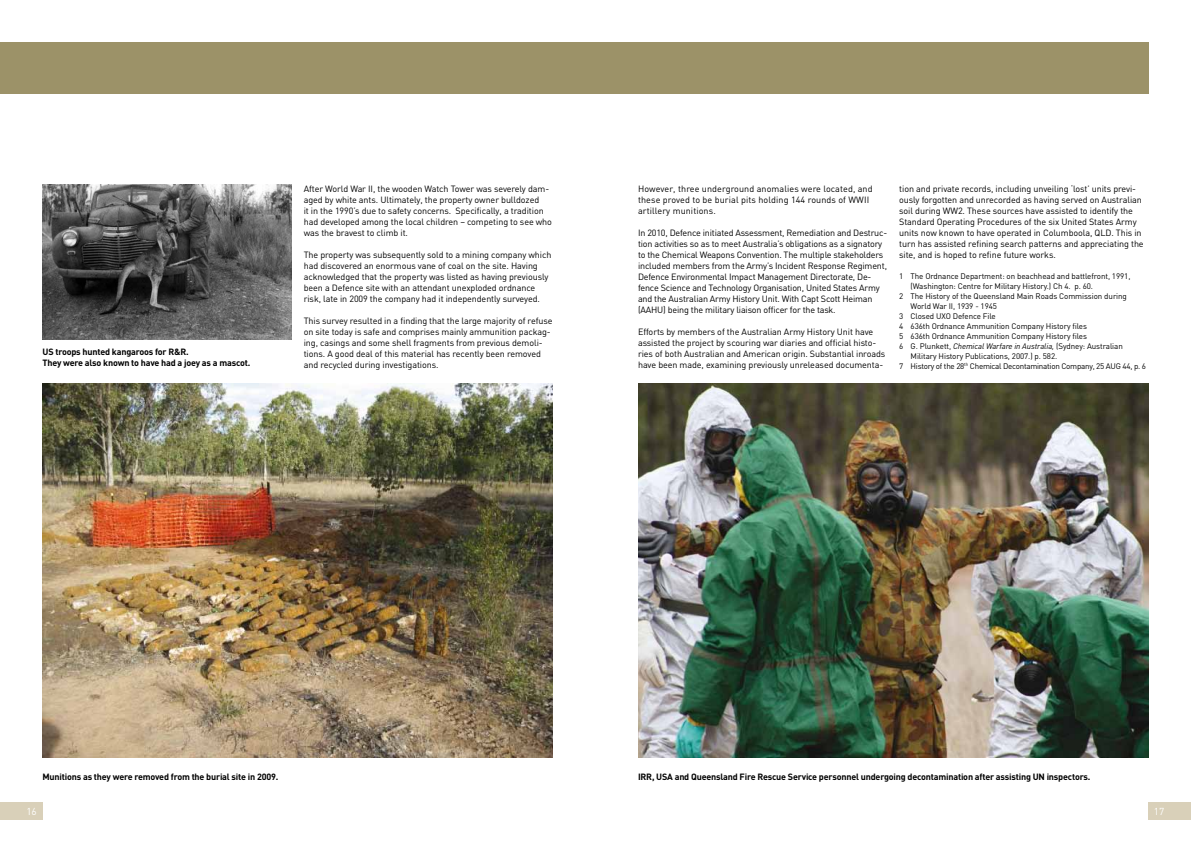
<style>
.page{position:relative;width:1191px;height:842px;background:#fff}
.page>*{position:absolute;margin:0;border:0;box-sizing:border-box;transform-origin:0 0}
.t1{font:10px "DIN";color:#fff}
.t2{font:9px/11px "DIN";letter-spacing:-.01em;color:#000}
.t3{font:700 9px/11px "DIN";letter-spacing:-.02em;color:#000}
.t4{font:9px/11px "DIN";letter-spacing:.01em;color:#000}
.t5{font:8px "DIN";letter-spacing:-.01em;color:#000}
.t6{font:8px "DIN";letter-spacing:-.03em;color:#000}
.s1{font-style:italic}
</style>
<div class="page">
<div style="left:0;top:802px;width:43px;height:17px;background:#d9d0b9"></div>
<div style="left:1148px;top:802px;width:43px;height:17px;background:#d9d0b9"></div>
<div style="left:0;top:43px;width:1148px;height:51px;background:#9c9268"></div>
<img style="left:638px;top:383px;width:510px;height:375px">
<img style="left:43px;top:383px;width:510px;height:375px">
<img style="left:43px;top:184px;width:249px;height:155px">
<p class="t3" style="left:43px;top:346px;width:209px">US troops hunted kangaroos for R&amp;R.<br>They were also known to have had a joey as a mascot.</p>
<p class="t2" style="left:304px;top:183px;width:250px">After World War II, the wooden Watch Tower was severely dam&shy;aged by white ants. Ultimately, the property owner bulldozed<br>it in the 1990’s due to safety concerns. Specifically, a tradition had developed among the local children – competing to see who was the bravest to climb it.</p>
<p class="t2" style="left:304px;top:249px;width:249px">The property was subsequently sold to a mining company which had discovered an enormous vane of coal on the site. Having acknowledged that the property was listed as having previously been a Defence site with an attendant unexploded ordnance risk, late in 2009 the company had it independently surveyed.</p>
<p class="t2" style="left:304px;top:315px;width:250px">This survey resulted in a finding that the large majority of refuse on site today is safe and comprises mainly ammunition packag&shy;ing, casings and some shell fragments from previous demoli&shy;tions. A good deal of this material has recently been removed and recycled during investigations.</p>
<p class="t4" style="left:638px;top:183px;width:236px">However, three underground anomalies were located, and these proved to be burial pits holding 144 rounds of WWII artillery munitions.</p>
<p class="t2" style="left:638px;top:227px;width:251px">In 2010, Defence initiated Assessment, Remediation and Destruc&shy;tion activities so as to meet Australia’s obligations as a signatory to the Chemical Weapons Convention. The multiple stakeholders included members from the Army’s Incident Response Regiment, Defence Environmental Impact Management Directorate, De&shy;fence Science and Technology Organisation, United States Army and the Australian Army History Unit. With Capt Scott Heiman (AAHU) being the military liaison officer for the task.</p>
<p class="t2" style="left:638px;top:326px;width:249px">Efforts by members of the Australian Army History Unit have assisted the project by scouring war diaries and official histo&shy;ries of both Australian and American origin. Substantial inroads have been made, examining previously unreleased documenta-</p>
<p class="t2" style="left:899px;top:183px;width:246px">tion and private records, including unveiling ‘lost’ units previ&shy;ously forgotten and unrecorded as having served on Australian soil during WW2. These sources have assisted to identify the Standard Operating Procedures of the six United States Army units now known to have operated in Columboola, QLD. This in turn has assisted refining search patterns and appreciating the site, and is hoped to refine future works.</p>
<p class="t5" style="left:899px;top:271px;width:233px">1 The Ordnance Department: on beachhead and battlefront, 1991,</p>
<p class="t5" style="left:910px;top:281px;width:184px">(Washington: Centre for Military History.) Ch 4. p. 60.</p>
<p class="t5" style="left:899px;top:291px;width:229px">2 The History of the Queensland Main Roads Commission during</p>
<p class="t5" style="left:910px;top:301px;width:88px">World War II, 1939 - 1945</p>
<p class="t5" style="left:899px;top:311px;width:98px">3 Closed UXO Defence File</p>
<p class="t5" style="left:899px;top:321px;width:189px">4 636th Ordnance Ammunition Company History files</p>
<p class="t5" style="left:899px;top:331px;width:189px">5 636th Ordnance Ammunition Company History files</p>
<p class="t5" style="left:899px;top:341px;width:225px">6 G. Plunkett, <span class="s1">Chemical Warfare in Australia,</span> (Sydney: Australian</p>
<p class="t5" style="left:910px;top:351px;width:148px">Military History Publications, 2007.) p. 582.</p>
<p class="t6" style="left:899px;top:361px;width:248px">7 History of the 28<sup>th</sup> Chemical Decontamination Company, 25 AUG 44, p. 6</p>
<p class="t3" style="left:43px;top:770px;width:237px">Munitions as they were removed from the burial site in 2009.</p>
<p class="t3" style="left:638px;top:770px;width:454px">I RR, USA and Queensland Fire Rescue Service personnel undergoing decontamination after assisting UN inspectors.</p>
<p class="t1" style="left:26px;top:805px;width:12px">16</p>
<p class="t1" style="left:1153px;top:805px;width:12px">17</p>
</div>
